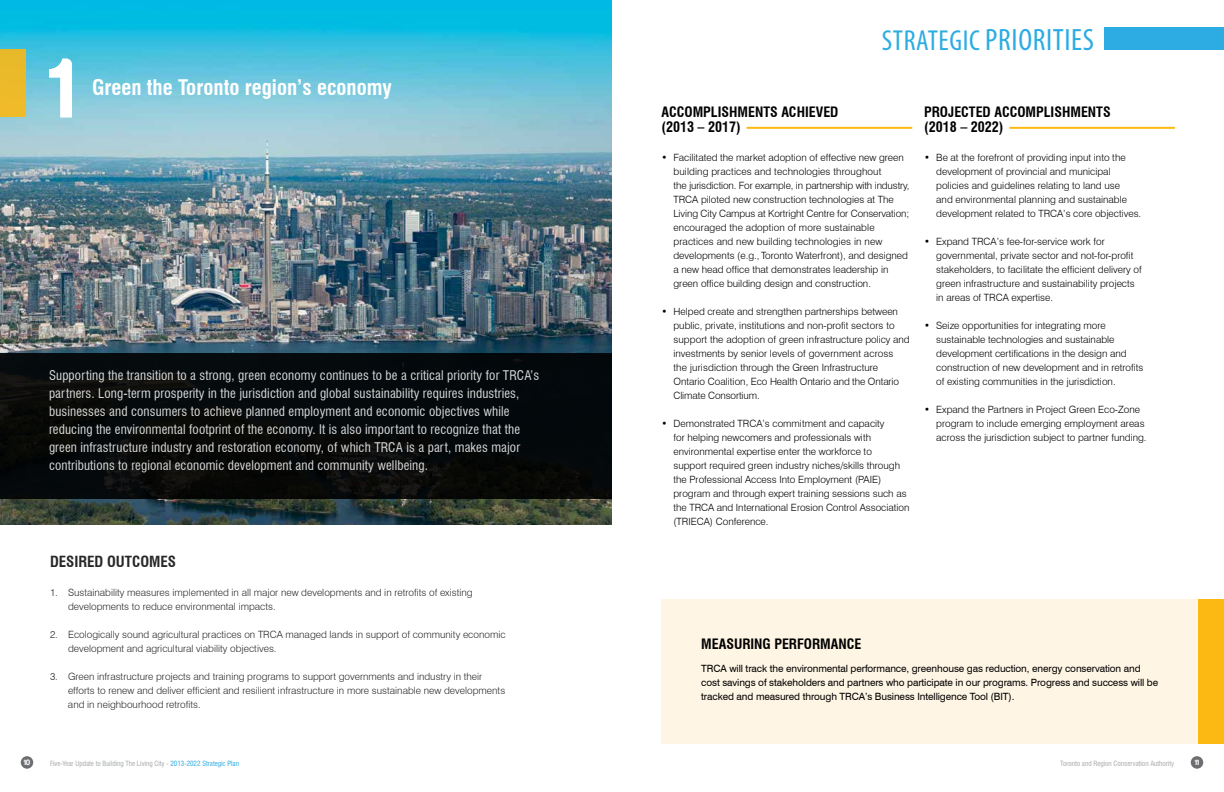
<style>
.page{position:relative;width:1224px;height:792px;background:#fff}
.page>*{position:absolute;margin:0;border:0;box-sizing:border-box;transform-origin:0 0}
.t1{font:88px "Harabara";color:#fff}
.t2{font:condensed 31px "Myriad Pro";letter-spacing:.02em;color:#2cace2}
.t3{font:700 condensed 21px "Swiss 721 BT";color:#fff}
.t4{font:700 condensed 15px "Swiss 721 BT";color:#000}
.t5{font:700 condensed 14px/15px "Swiss 721 BT";color:#000}
.t6{font:condensed 13px/18px "Swiss 721 BT";letter-spacing:.01em;color:#fff}
.t7{font:300 10px/14px "Swiss 721 BT";color:#000}
.t8{font:10px/14px "Swiss 721 BT";letter-spacing:-.01em;color:#000}
.t9{font:8px "Harabara";color:#fff}
.t10{font:condensed 7px "Swiss 721 BT";color:#a7a9ac}
.s1{font-size:29px}
.s2{color:#2cace2}
</style>
<div class="page">
<div style="left:21px;top:756px;width:12px;height:13px;background:#6d6e71;border-radius:50%"></div>
<div style="left:1191px;top:756px;width:12px;height:13px;background:#6d6e71;border-radius:50%"></div>
<img style="left:0;top:0;width:612px;height:524px">
<div style="left:0;top:354px;width:612px;height:145px;background:#050a0b"></div>
<div style="left:0;top:50px;width:26px;height:67px;background:#ecba29"></div>
<div style="left:662px;top:600px;width:562px;height:144px;background:#fff5e4"></div>
<div style="left:1104px;top:27px;width:120px;height:23px;background:#2cace2"></div>
<hr style="left:1009px;top:127px;width:166px;height:2px;background:#fdb913">
<hr style="left:747px;top:127px;width:165px;height:2px;background:#fdb913">
<div style="left:1198px;top:600px;width:26px;height:144px;background:#fdb913"></div>
<h1 class="t1" style="left:49px;top:43px;width:26px">1</h1>
<h3 class="t3" style="left:92px;top:75px;width:301px">Green the Toronto region’s economy</h3>
<p class="t6" style="left:49px;top:366px;width:492px">Supporting the transition to a strong, green economy continues to be a critical priority for TRCA’s partners. Long-term prosperity in the jurisdiction and global sustainability requires industries, businesses and consumers to achieve planned employment and economic objectives while reducing the environmental footprint of the economy. It is also important to recognize that the green infrastructure industry and restoration economy, of which TRCA is a part, makes major contributions to regional economic development and community wellbeing.</p>
<h3 class="t4" style="left:50px;top:552px;width:128px">DESIRED OUTCOMES</h3>
<p class="t7" style="left:68px;top:585px;width:406px;text-indent:-18px">1. Sustainability measures implemented in all major new developments and in retrofits of existing developments to reduce environmental impacts.</p>
<p class="t7" style="left:68px;top:627px;width:439px;text-indent:-18px">2. Ecologically sound agricultural practices on TRCA managed lands in support of community economic development and agricultural viability objectives.</p>
<p class="t7" style="left:68px;top:669px;width:439px;text-indent:-18px">3. Green infrastructure projects and training programs to support governments and industry in their efforts to renew and deliver efficient and resilient infrastructure in more sustainable new developments and in neighbourhood retrofits.</p>
<h2 class="t2" style="left:882px;top:21px;width:214px"><span class="s1">STRATEGIC</span> PRIORITIES</h2>
<h3 class="t5" style="left:662px;top:105px;width:179px">ACCOMPLISHMENTS ACHIEVED (2013 – 2017)</h3>
<p class="t7" style="left:674px;top:151px;width:238px;text-indent:-12px">• Facilitated the market adoption of effective new green building practices and technologies throughout<br>the jurisdiction. For example, in partnership with industry, TRCA piloted new construction technologies at The Living City Campus at Kortright Centre for Conservation; encouraged the adoption of more sustainable practices and new building technologies in new developments (e.g., Toronto Waterfront), and designed a new head office that demonstrates leadership in green office building design and construction.</p>
<p class="t7" style="left:674px;top:305px;width:238px;text-indent:-12px">• Helped create and strengthen partnerships between public, private, institutions and non-profit sectors to support the adoption of green infrastructure policy and investments by senior levels of government across<br>the jurisdiction through the Green Infrastructure Ontario Coalition, Eco Health Ontario and the Ontario Climate Consortium.</p>
<p class="t7" style="left:674px;top:417px;width:237px;text-indent:-12px">• Demonstrated TRCA’s commitment and capacity<br>for helping newcomers and professionals with environmental expertise enter the workforce to<br>support required green industry niches/skills through the Professional Access Into Employment (PAIE) program and through expert training sessions such as the TRCA and International Erosion Control Association (TRIECA) Conference.</p>
<h3 class="t5" style="left:924px;top:105px;width:188px">PROJECTED ACCOMPLISHMENTS (2018 – 2022)</h3>
<p class="t7" style="left:936px;top:151px;width:207px;text-indent:-12px">• Be at the forefront of providing input into the development of provincial and municipal policies and guidelines relating to land use<br>and environmental planning and sustainable development related to TRCA’s core objectives.</p>
<p class="t7" style="left:936px;top:235px;width:207px;text-indent:-12px">• Expand TRCA’s fee-for-service work for governmental, private sector and not-for-profit stakeholders, to facilitate the efficient delivery of green infrastructure and sustainability projects in areas of TRCA expertise.</p>
<p class="t7" style="left:936px;top:319px;width:209px;text-indent:-12px">• Seize opportunities for integrating more sustainable technologies and sustainable development certifications in the design and construction of new development and in retrofits of existing communities in the jurisdiction.</p>
<p class="t7" style="left:936px;top:403px;width:212px;text-indent:-12px">• Expand the Partners in Project Green Eco-Zone program to include emerging employment areas across the jurisdiction subject to partner funding.</p>
<h3 class="t5" style="left:701px;top:636px;width:162px">MEASURING PERFORMANCE</h3>
<p class="t8" style="left:701px;top:661px;width:459px">TRCA will track the environmental performance, greenhouse gas reduction, energy conservation and cost savings of stakeholders and partners who participate in our programs. Progress and success will be tracked and measured through TRCA’s Business Intelligence Tool (BIT).</p>
<p class="t9" style="left:24px;top:758px;width:8px">10</p>
<p class="t10" style="left:50px;top:759px;width:190px">Five-Year Update to Building The Living City - <span class="s2">2013-2022 Strategic Plan</span></p>
<p class="t10" style="left:1060px;top:759px;width:115px">Toronto and Region Conservation Authority</p>
<p class="t9" style="left:1195px;top:758px;width:6px">11</p>
</div>
